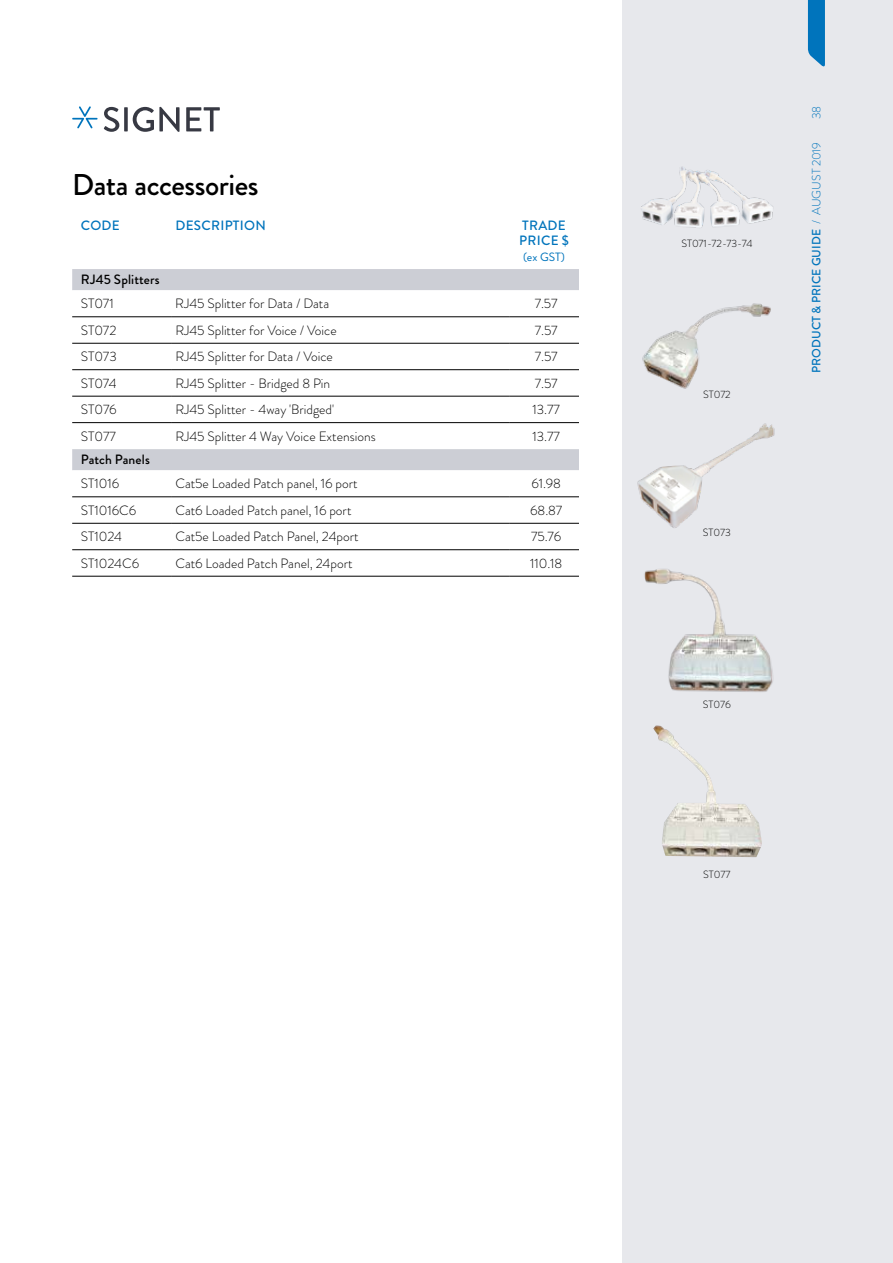
<style>
.page{position:relative;width:893px;height:1263px;background:#fff}
.page>*{position:absolute;margin:0;border:0;box-sizing:border-box;transform-origin:0 0}
.t1{font:500 30px "Brandon Grotesque";letter-spacing:-.015em;color:#000}
.t2{font:300 13.5px "Brandon Grotesque";color:#000}
.t3{font:500 13.5px/15px "Brandon Grotesque";letter-spacing:.02em;color:#0074bc}
.t4{font:500 13.5px "Brandon Grotesque";letter-spacing:.01em;color:#000}
.t5{font:500 12px "Brandon Grotesque";color:#0074bc}
.t6{font:12px "Brandon Grotesque";color:#0074bc}
.t7{font:300 12px "Brandon Grotesque";color:#0074bc}
.t8{font:300 10.5px "Brandon Grotesque";color:#000}
.s1{font-weight:300}
</style>
<div class="page">
<div style="left:623px;top:0;width:270px;height:1263px;background:#e7e8ec"></div>
<img style="left:641px;top:166px;width:132px;height:62px">
<img style="left:642px;top:303px;width:129px;height:86px">
<img style="left:637px;top:423px;width:138px;height:105px">
<img style="left:644px;top:569px;width:129px;height:123px">
<img style="left:653px;top:725px;width:109px;height:132px">
<div style="left:72px;top:269px;width:507px;height:201px;background:#ccced5"></div>
<svg style="left:72px;top:290px;width:507px;height:159px"></svg>
<svg style="left:72px;top:497px;width:507px;height:79px"></svg>
<hr style="left:72px;top:316px;width:99px;height:1px;background:#000">
<hr style="left:171px;top:316px;width:338px;height:1px;background:#000">
<hr style="left:509px;top:316px;width:70px;height:1px;background:#000">
<hr style="left:72px;top:343px;width:99px;height:1px;background:#000">
<hr style="left:171px;top:343px;width:338px;height:1px;background:#000">
<hr style="left:509px;top:343px;width:70px;height:1px;background:#000">
<hr style="left:72px;top:369px;width:99px;height:1px;background:#000">
<hr style="left:171px;top:369px;width:338px;height:1px;background:#000">
<hr style="left:509px;top:369px;width:70px;height:1px;background:#000">
<hr style="left:72px;top:396px;width:99px;height:1px;background:#000">
<hr style="left:171px;top:396px;width:338px;height:1px;background:#000">
<hr style="left:509px;top:396px;width:70px;height:1px;background:#000">
<hr style="left:72px;top:422px;width:99px;height:1px;background:#000">
<hr style="left:171px;top:422px;width:338px;height:1px;background:#000">
<hr style="left:509px;top:422px;width:70px;height:1px;background:#000">
<hr style="left:72px;top:496px;width:99px;height:1px;background:#000">
<hr style="left:171px;top:496px;width:338px;height:1px;background:#000">
<hr style="left:509px;top:496px;width:70px;height:1px;background:#000">
<hr style="left:72px;top:523px;width:99px;height:1px;background:#000">
<hr style="left:171px;top:523px;width:338px;height:1px;background:#000">
<hr style="left:509px;top:523px;width:70px;height:1px;background:#000">
<hr style="left:72px;top:549px;width:99px;height:1px;background:#000">
<hr style="left:171px;top:549px;width:338px;height:1px;background:#000">
<hr style="left:509px;top:549px;width:70px;height:1px;background:#000">
<hr style="left:72px;top:576px;width:99px;height:1px;background:#000">
<hr style="left:171px;top:576px;width:338px;height:1px;background:#000">
<hr style="left:509px;top:576px;width:70px;height:1px;background:#000">
<svg style="left:104px;top:107px;width:15px;height:25px"></svg>
<svg style="left:124px;top:107px;width:4px;height:24px"></svg>
<svg style="left:133px;top:107px;width:47px;height:25px"></svg>
<svg style="left:186px;top:107px;width:34px;height:24px"></svg>
<svg style="left:72px;top:106px;width:26px;height:22px"></svg>
<svg style="left:808px;top:0;width:17px;height:67px"></svg>
<h1 class="t1" style="left:72px;top:164px;width:188px">Data accessories</h1>
<p class="t3" style="left:81px;top:218px;width:41px">CODE</p>
<p class="t3" style="left:175px;top:218px;width:92px">DESCRIPTION</p>
<p class="t3" style="left:519px;top:218px;width:51px">TRADE<br>PRICE $</p>
<p class="t6" style="left:523px;top:248px;width:44px">(ex GST)</p>
<p class="t4" style="left:81px;top:270px;width:80px">RJ45 Splitters</p>
<p class="t2" style="left:81px;top:294px;width:34px">ST071</p>
<p class="t2" style="left:175px;top:294px;width:155px">RJ45 Splitter for Data / Data</p>
<p class="t2" style="left:535px;top:294px;width:24px">7.57</p>
<p class="t2" style="left:81px;top:321px;width:37px">ST072</p>
<p class="t2" style="left:175px;top:321px;width:163px">RJ45 Splitter for Voice / Voice</p>
<p class="t2" style="left:535px;top:321px;width:24px">7.57</p>
<p class="t2" style="left:81px;top:347px;width:37px">ST073</p>
<p class="t2" style="left:175px;top:347px;width:159px">RJ45 Splitter for Data / Voice</p>
<p class="t2" style="left:535px;top:347px;width:24px">7.57</p>
<p class="t2" style="left:81px;top:374px;width:37px">ST074</p>
<p class="t2" style="left:175px;top:374px;width:156px">RJ45 Splitter - Bridged 8 Pin</p>
<p class="t2" style="left:535px;top:374px;width:24px">7.57</p>
<p class="t2" style="left:81px;top:400px;width:37px">ST076</p>
<p class="t2" style="left:175px;top:400px;width:160px">RJ45 Splitter - 4way 'Bridged'</p>
<p class="t2" style="left:533px;top:400px;width:29px">13.77</p>
<p class="t2" style="left:81px;top:427px;width:37px">ST077</p>
<p class="t2" style="left:175px;top:427px;width:202px">RJ45 Splitter 4 Way Voice Extensions</p>
<p class="t2" style="left:533px;top:427px;width:29px">13.77</p>
<p class="t4" style="left:81px;top:450px;width:71px">Patch Panels</p>
<p class="t2" style="left:81px;top:474px;width:40px">ST1016</p>
<p class="t2" style="left:175px;top:474px;width:184px">Cat5e Loaded Patch panel, 16 port</p>
<p class="t2" style="left:531px;top:474px;width:31px">61.98</p>
<p class="t2" style="left:81px;top:501px;width:57px">ST1016C6</p>
<p class="t2" style="left:175px;top:501px;width:178px">Cat6 Loaded Patch panel, 16 port</p>
<p class="t2" style="left:530px;top:501px;width:34px">68.87</p>
<p class="t2" style="left:81px;top:527px;width:43px">ST1024</p>
<p class="t2" style="left:175px;top:527px;width:185px">Cat5e Loaded Patch Panel, 24port</p>
<p class="t2" style="left:531px;top:527px;width:32px">75.76</p>
<p class="t2" style="left:81px;top:554px;width:60px">ST1024C6</p>
<p class="t2" style="left:175px;top:554px;width:179px">Cat6 Loaded Patch Panel, 24port</p>
<p class="t2" style="left:530px;top:554px;width:34px">110.18</p>
<p class="t8" style="left:681px;top:236px;width:73px">ST071-72-73-74</p>
<p class="t8" style="left:703px;top:387px;width:29px">ST072</p>
<p class="t8" style="left:703px;top:525px;width:29px">ST073</p>
<p class="t7" style="left:808px;top:119px;width:15px;rotate:-90deg">38</p>
<p class="t5" style="left:808px;top:373px;width:232px;rotate:-90deg">PRODUCT &amp; PRICE GUIDE <span class="s1">/ AUGUST 2019</span></p>
<p class="t8" style="left:703px;top:697px;width:29px">ST076</p>
<p class="t8" style="left:703px;top:867px;width:29px">ST077</p>
</div>
